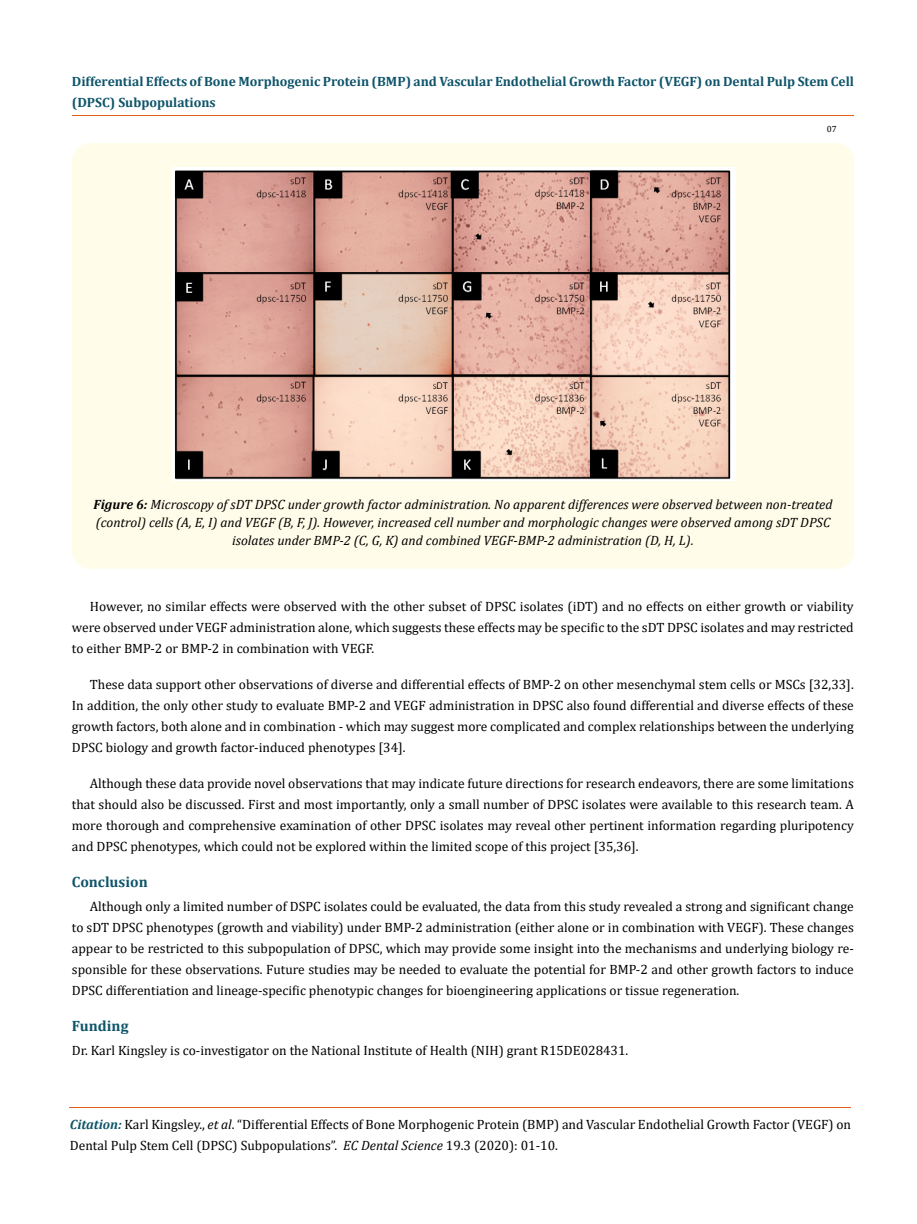
<style>
.page{position:relative;width:917px;height:1224px;background:#fff}
.page>*{position:absolute;margin:0;border:0;box-sizing:border-box;transform-origin:0 0}
.t1{font:700 15px "Cambria";color:#0e546a}
.t2{font:13.5px/21px "Cambria";color:#000;text-align:justify}
.t3{font:italic 13.5px/18px "Cambria";color:#000;text-align:center}
.t4{font:700 13.5px/21px "Cambria";color:#0e546a}
.t5{font:9px "Cambria";color:#000}
.s1{font-weight:700}
.s2{font-weight:700;font-style:italic;color:#0e546a}
.s3{font-style:italic}
</style>
<div class="page">
<hr style="left:72px;top:115px;width:781px;height:1px;background:#e05d1a">
<hr style="left:69px;top:1108px;width:781px;height:1px;background:#e05d1a">
<div style="left:72px;top:143px;width:782px;height:426px;background:#fffde9;border-radius:18px"></div>
<img style="left:172px;top:167px;width:563px;height:314px">
<p class="t4" style="left:72px;top:71px;width:783px">Differential Effects of Bone Morphogenic Protein (BMP) and Vascular Endothelial Growth Factor (VEGF) on Dental Pulp Stem Cell (DPSC) Subpopulations</p>
<p class="t5" style="left:826px;top:123px;width:11px">07</p>
<p class="t3" style="left:93px;top:495px;width:740px"><span class="s1">Figure 6:</span> Microscopy of sDT DPSC under growth factor administration. No apparent differences were observed between non-treated (control) cells (A, E, I) and VEGF (B, F, J). However, increased cell number and morphologic changes were observed among sDT DPSC isolates under BMP-2 (C, G, K) and combined VEGF-BMP-2 administration (D, H, L).</p>
<p class="t2" style="left:72px;top:596px;width:783px;text-indent:18px">However, no similar effects were observed with the other subset of DPSC isolates (iDT) and no effects on either growth or viability were observed under VEGF administration alone, which suggests these effects may be specific to the sDT DPSC isolates and may restricted to either BMP-2 or BMP-2 in combination with VEGF.</p>
<p class="t2" style="left:72px;top:674px;width:783px;text-indent:18px">These data support other observations of diverse and differential effects of BMP-2 on other mesenchymal stem cells or MSCs [32,33].<br>In addition, the only other study to evaluate BMP-2 and VEGF administration in DPSC also found differential and diverse effects of these growth factors, both alone and in combination - which may suggest more complicated and complex relationships between the underlying DPSC biology and growth factor-induced phenotypes [34].</p>
<p class="t2" style="left:72px;top:773px;width:783px;text-indent:18px">Although these data provide novel observations that may indicate future directions for research endeavors, there are some limitations that should also be discussed. First and most importantly, only a small number of DPSC isolates were available to this research team. A more thorough and comprehensive examination of other DPSC isolates may reveal other pertinent information regarding pluripotency and DPSC phenotypes, which could not be explored within the limited scope of this project [35,36].</p>
<p class="t1" style="left:72px;top:871px;width:77px">Conclusion</p>
<p class="t2" style="left:72px;top:896px;width:783px;text-indent:18px">Although only a limited number of DSPC isolates could be evaluated, the data from this study revealed a strong and significant change to sDT DPSC phenotypes (growth and viability) under BMP-2 administration (either alone or in combination with VEGF). These changes appear to be restricted to this subpopulation of DPSC, which may provide some insight into the mechanisms and underlying biology re&shy;sponsible for these observations. Future studies may be needed to evaluate the potential for BMP-2 and other growth factors to induce DPSC differentiation and lineage-specific phenotypic changes for bioengineering applications or tissue regeneration.</p>
<p class="t1" style="left:72px;top:1015px;width:58px">Funding</p>
<p class="t2" style="left:72px;top:1040px;width:558px">Dr. Karl Kingsley is co-investigator on the National Institute of Health (NIH) grant R15DE028431.</p>
<p class="t2" style="left:70px;top:1113px;width:782px"><span class="s2">Citation:</span> Karl Kingsley., <span class="s3">et al</span>. “Differential Effects of Bone Morphogenic Protein (BMP) and Vascular Endothelial Growth Factor (VEGF) on<br>Dental Pulp Stem Cell (DPSC) Subpopulations”. <span class="s3">EC Dental Science</span> 19.3 (2020): 01-10.</p>
</div>
